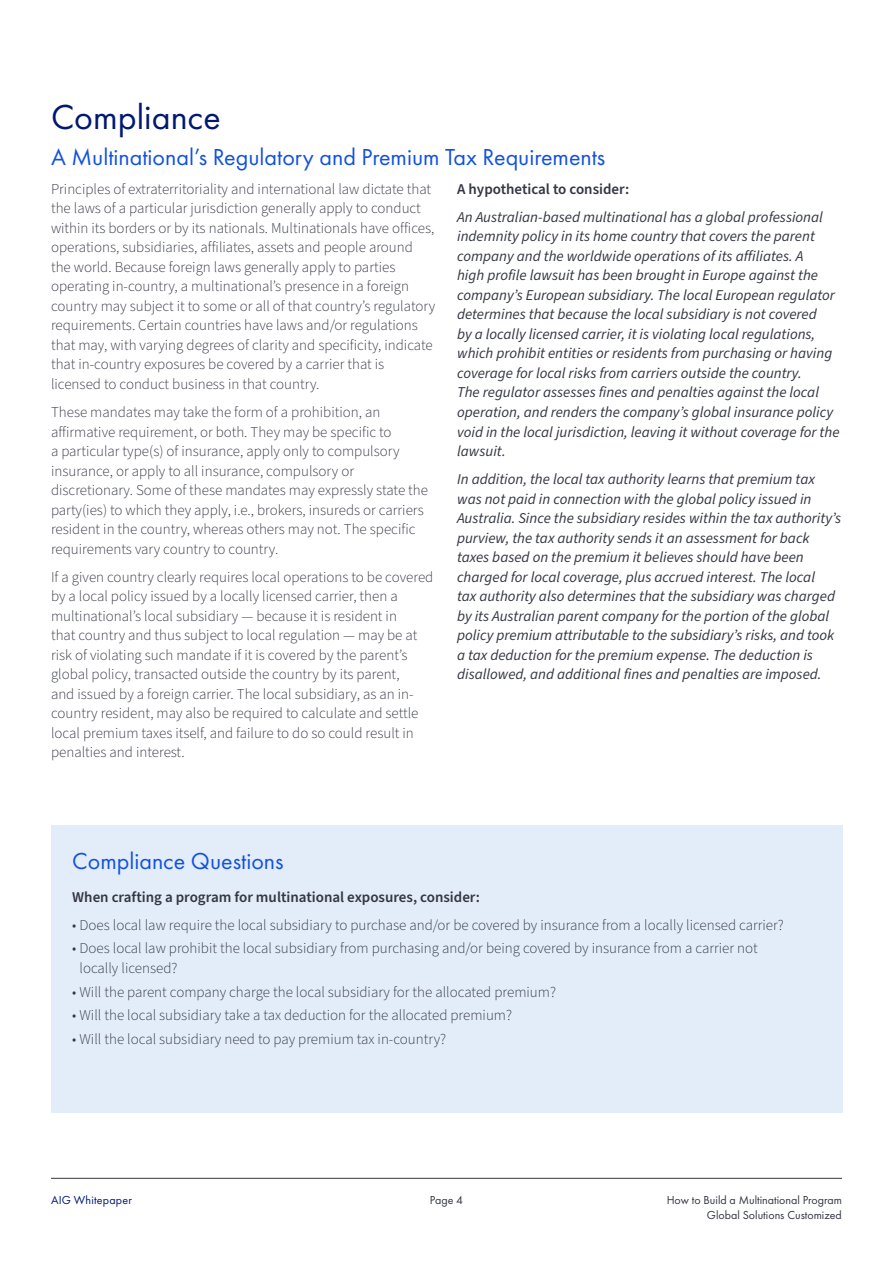
<style>
.page{position:relative;width:893px;height:1263px;background:#fff}
.page>*{position:absolute;margin:0;border:0;box-sizing:border-box;transform-origin:0 0}
.t1{font:36px "Futura PT";color:#001871}
.t2{font:24px "Futura PT";color:#1352de}
.t3{font:300 15px/19.5px "Source Sans Pro";color:#343741}
.t4{font:italic 15px/19.5px "Source Sans Pro";color:#343741}
.t5{font:600 15px "Source Sans Pro";color:#343741}
.t6{font:12px/14.4px "Futura PT";color:#343741;text-align:right}
.t7{font:12px "Futura PT";letter-spacing:.02em;color:#001871}
</style>
<div class="page">
<div style="left:51px;top:825px;width:792px;height:287px;background:#e3edf9"></div>
<hr style="left:51px;top:1178px;width:791px;height:1px;background:#343741">
<h2 class="t1" style="left:51px;top:96px;width:171px">Compliance</h2>
<h3 class="t2" style="left:51px;top:143px;width:556px">A Multinational’s Regulatory and Premium Tax Requirements</h3>
<p class="t3" style="left:51px;top:180px;width:382px">Principles of extraterritoriality and international law dictate that</p>
<p class="t5" style="left:457px;top:179px;width:174px">A hypothetical to consider:</p>
<p class="t3" style="left:51px;top:199px;width:386px">the laws of a particular jurisdiction generally apply to conduct within its borders or by its nationals. Multinationals have offices, operations, subsidiaries, affiliates, assets and people around the world. Because foreign laws generally apply to parties operating in-country, a multinational’s presence in a foreign country may subject it to some or all of that country’s regulatory requirements. Certain countries have laws and/or regulations that may, with varying degrees of clarity and specificity, indicate that in-country exposures be covered by a carrier that is licensed to conduct business in that country.</p>
<p class="t3" style="left:51px;top:403px;width:379px">These mandates may take the form of a prohibition, an affirmative requirement, or both. They may be specific to<br>a particular type(s) of insurance, apply only to compulsory insurance, or apply to all insurance, compulsory or discretionary. Some of these mandates may expressly state the party(ies) to which they apply, i.e., brokers, insureds or carriers resident in the country, whereas others may not. The specific requirements vary country to country.</p>
<p class="t3" style="left:51px;top:567px;width:384px">If a given country clearly requires local operations to be covered by a local policy issued by a locally licensed carrier, then a multinational’s local subsidiary — because it is resident in<br>that country and thus subject to local regulation — may be at risk of violating such mandate if it is covered by the parent’s global policy, transacted outside the country by its parent,<br>and issued by a foreign carrier. The local subsidiary, as an in&shy;country resident, may also be required to calculate and settle local premium taxes itself, and failure to do so could result in penalties and interest.</p>
<p class="t4" style="left:457px;top:208px;width:384px">An Australian-based multinational has a global professional indemnity policy in its home country that covers the parent company and the worldwide operations of its affiliates. A<br>high profile lawsuit has been brought in Europe against the company’s European subsidiary. The local European regulator determines that because the local subsidiary is not covered<br>by a locally licensed carrier, it is violating local regulations, which prohibit entities or residents from purchasing or having coverage for local risks from carriers outside the country.<br>The regulator assesses fines and penalties against the local operation, and renders the company’s global insurance policy void in the local jurisdiction, leaving it without coverage for the lawsuit.</p>
<p class="t4" style="left:457px;top:470px;width:385px">In addition, the local tax authority learns that premium tax was not paid in connection with the global policy issued in Australia. Since the subsidiary resides within the tax authority’s purview, the tax authority sends it an assessment for back taxes based on the premium it believes should have been charged for local coverage, plus accrued interest. The local<br>tax authority also determines that the subsidiary was charged by its Australian parent company for the portion of the global policy premium attributable to the subsidiary’s risks, and took a tax deduction for the premium expense. The deduction is disallowed, and additional fines and penalties are imposed.</p>
<h3 class="t2" style="left:72px;top:847px;width:213px">Compliance Questions</h3>
<p class="t5" style="left:72px;top:887px;width:409px">When crafting a program for multinational exposures, consider:</p>
<p class="t3" style="left:72px;top:915px;width:713px">• Does local law require the local subsidiary to purchase and/or be covered by insurance from a locally licensed carrier?</p>
<p class="t3" style="left:79px;top:939px;width:680px;text-indent:-7px">• Does local law prohibit the local subsidiary from purchasing and/or being covered by insurance from a carrier not locally licensed?</p>
<p class="t3" style="left:72px;top:982px;width:485px">• Will the parent company charge the local subsidiary for the allocated premium?</p>
<p class="t3" style="left:72px;top:1006px;width:441px">• Will the local subsidiary take a tax deduction for the allocated premium?</p>
<p class="t3" style="left:72px;top:1030px;width:375px">• Will the local subsidiary need to pay premium tax in-country?</p>
<p class="t7" style="left:51px;top:1193px;width:82px">AIG Whitepaper</p>
<p class="t6" style="left:430px;top:1193px;width:35px">Page 4</p>
<p class="t6" style="left:667px;top:1193px;width:177px">How to Build a Multinational Program<br>Global Solutions Customized</p>
</div>
